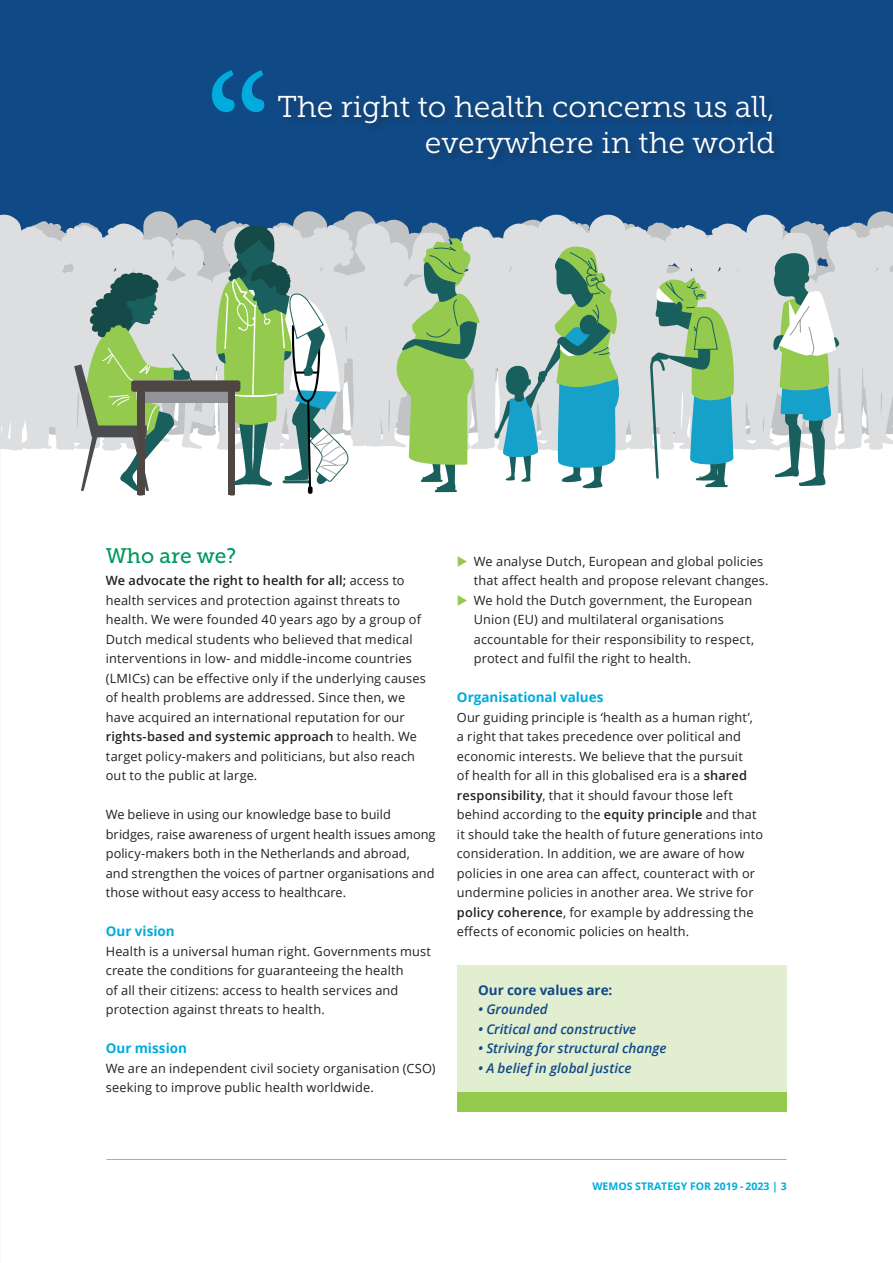
<style>
.page{position:relative;width:893px;height:1263px;background:#fff}
.page>*{position:absolute;margin:0;border:0;box-sizing:border-box;transform-origin:0 0}
.interview_quote{font:30px/36px "Museo Slab 300";color:#fff;text-align:right}
.Hoofdkop{font:21px "Museo Slab 500";color:#00995d}
.sub_2{font:italic 600 13.5px "Open Sans";color:#0f4a87}
.sub_2-2{font:700 13.5px "Open Sans";color:#00acdd}
.sub_2-3{font:700 13.5px "Open Sans";color:#0f4a87}
.Platte_tekst_-_8_5pt{font:700 13.5px "Open Sans";color:#00acdd}
.Platte_tekst_-_8_5pt-2{font:12.75px/19.5px "Open Sans";letter-spacing:.01em;color:#231f20}
.t1{font:700 10.5px "Open Sans";color:#00acdd}
.s1{font-weight:600}
.s2{color:#94ca4e}
</style>
<div class="page">
<hr style="left:106px;top:1159px;width:681px;height:1px;background:#94ca4e">
<div style="left:0;top:0;width:893px;height:370px;background:#0f4a87"></div>
<svg style="left:242px;top:70px;width:22px;height:42px"></svg>
<svg style="left:212px;top:70px;width:23px;height:42px"></svg>
<svg style="left:0;top:212px;width:893px;height:240px;fill:#dddee0"></svg>
<svg style="left:772px;top:252px;width:67px;height:234px"></svg>
<svg style="left:648px;top:277px;width:89px;height:211px"></svg>
<svg style="left:494px;top:245px;width:131px;height:244px"></svg>
<hr style="left:435px;top:490px;width:22px;height:2px;background:#195f5d">
<svg style="left:383px;top:238px;width:97px;height:253px"></svg>
<div style="left:144px;top:389px;width:85px;height:14px;background:#919398"></div>
<div style="left:131px;top:380px;width:109px;height:12px;background:#4e4643;border-radius:3px"></div>
<svg style="left:74px;top:272px;width:130px;height:223px"></svg>
<svg style="left:214px;top:223px;width:139px;height:272px"></svg>
<div style="left:457px;top:965px;width:330px;height:127px;background:#e1eed0"></div>
<div style="left:457px;top:1092px;width:330px;height:20px;background:#94ca4e"></div>
<p class="interview_quote" style="left:277px;top:89px;width:499px">The right to health concerns us all, everywhere in the world</p>
<p class="Hoofdkop" style="left:106px;top:544px;width:132px">Who are we?</p>
<p class="Platte_tekst_-_8_5pt-2" style="left:106px;top:570px;width:322px"><span class="s1">We advocate the right to health for all;</span> access to health services and protection against threats to health. We were founded 40 years ago by a group of Dutch medical students who believed that medical interventions in low- and middle-income countries (LMICs) can be effective only if the underlying causes of health problems are addressed. Since then, we have acquired an international reputation for our <span class="s1">rights-based and systemic approach</span> to health. We target policy-makers and politicians, but also reach out to the public at large.</p>
<p class="Platte_tekst_-_8_5pt-2" style="left:106px;top:804px;width:331px">We believe in using our knowledge base to build bridges, raise awareness of urgent health issues among policy-makers both in the Netherlands and abroad, and strengthen the voices of partner organisations and those without easy access to healthcare.</p>
<p class="sub_2-2" style="left:106px;top:922px;width:71px">Our vision</p>
<p class="Platte_tekst_-_8_5pt-2" style="left:106px;top:941px;width:327px">Health is a universal human right. Governments must create the conditions for guaranteeing the health<br>of all their citizens: access to health services and protection against threats to health.</p>
<p class="Platte_tekst_-_8_5pt" style="left:106px;top:1039px;width:83px">Our mission</p>
<p class="Platte_tekst_-_8_5pt-2" style="left:106px;top:1058px;width:331px">We are an independent civil society organisation (CSO) seeking to improve public health worldwide.</p>
<p class="Platte_tekst_-_8_5pt-2" style="left:474px;top:551px;width:296px;text-indent:-17px"><span class="s2">◆</span> We analyse Dutch, European and global policies that affect health and propose relevant changes.</p>
<p class="Platte_tekst_-_8_5pt-2" style="left:474px;top:590px;width:282px;text-indent:-17px"><span class="s2">◆</span> We hold the Dutch government, the European Union (EU) and multilateral organisations accountable for their responsibility to respect, protect and fulfil the right to health.</p>
<p class="sub_2-2" style="left:457px;top:688px;width:148px">Organisational values</p>
<p class="Platte_tekst_-_8_5pt-2" style="left:457px;top:707px;width:308px">Our guiding principle is ‘health as a human right’, a right that takes precedence over political and economic interests. We believe that the pursuit<br>of health for all in this globalised era is a <span class="s1">shared responsibility</span>, that it should favour those left behind according to the <span class="s1">equity principle</span> and that it should take the health of future generations into consideration. In addition, we are aware of how policies in one area can affect, counteract with or undermine policies in another area. We strive for <span class="s1">policy coherence</span>, for example by addressing the effects of economic policies on health.</p>
<p class="sub_2-3" style="left:478px;top:980px;width:136px">Our core values are:</p>
<p class="sub_2" style="left:478px;top:1000px;width:71px">• Grounded</p>
<p class="sub_2" style="left:478px;top:1019px;width:160px">• Critical and constructive</p>
<p class="sub_2" style="left:478px;top:1039px;width:190px">• Striving for structural change</p>
<p class="sub_2" style="left:478px;top:1058px;width:155px">• A belief in global justice</p>
<p class="t1" style="left:592px;top:1178px;width:196px">WEMOS STRATEGY FOR 2019 - 2023 | 3</p>
</div>
